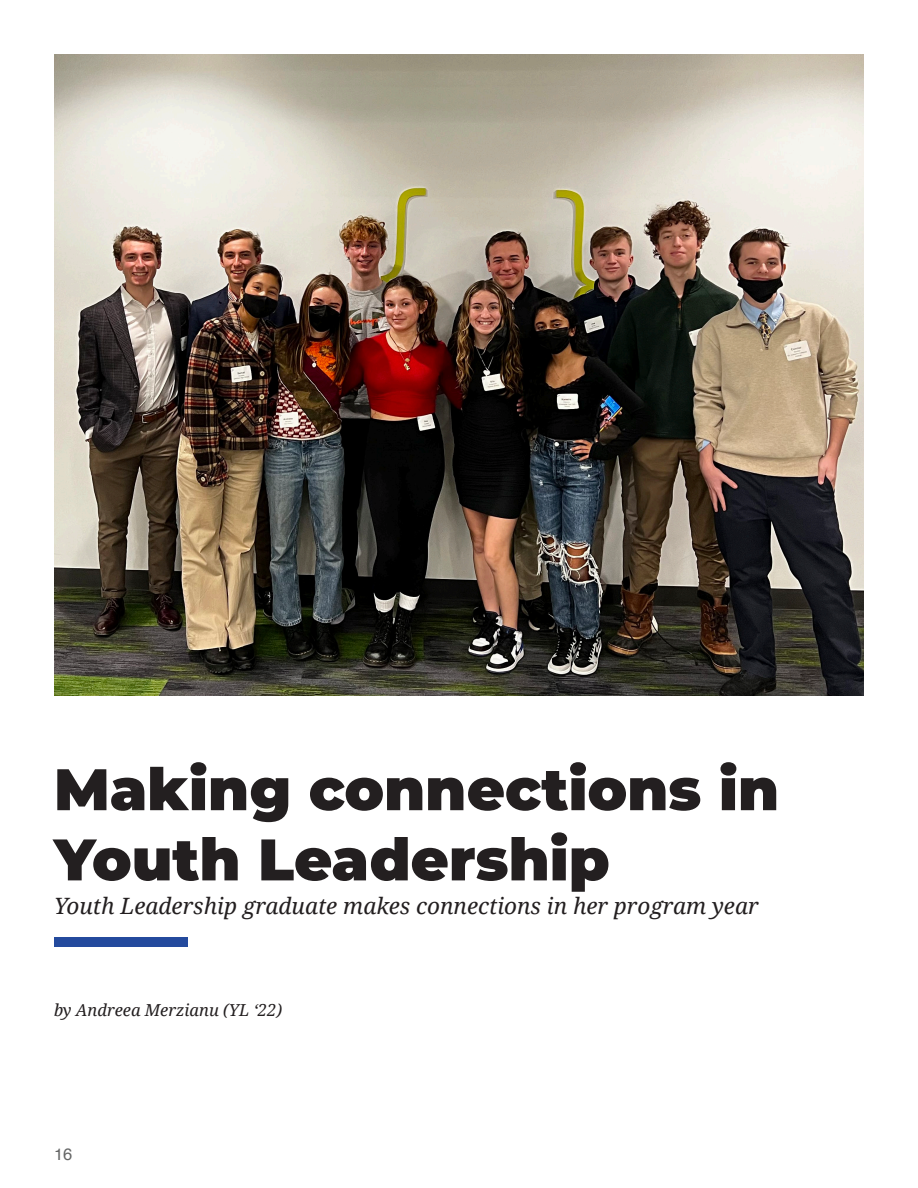
<style>
.page{position:relative;width:918px;height:1188px;background:#fff}
.page>*{position:absolute;margin:0;border:0;box-sizing:border-box;transform-origin:0 0}
.t1{font:900 58.5px/70.2px "Montserrat";color:#231f20}
.t2{font:italic 22.5px "Droid Serif";color:#231f20}
.t3{font:italic 16.5px "Droid Serif";color:#231f20}
.t4{font:16.5px "Helvetica";color:#656666}
</style>
<div class="page">
<img style="left:54px;top:54px;width:810px;height:642px">
<div style="left:54px;top:937px;width:133px;height:10px;background:#244a9d"></div>
<p class="t1" style="left:54px;top:751px;width:727px">Making connections in<br>Youth Leadership</p>
<p class="t2" style="left:54px;top:890px;width:706px">Youth Leadership graduate makes connections in her program year</p>
<p class="t3" style="left:54px;top:998px;width:230px">by Andreea Merzianu (YL ‘22)</p>
<p class="t4" style="left:54px;top:1141px;width:20px">16</p>
</div>
